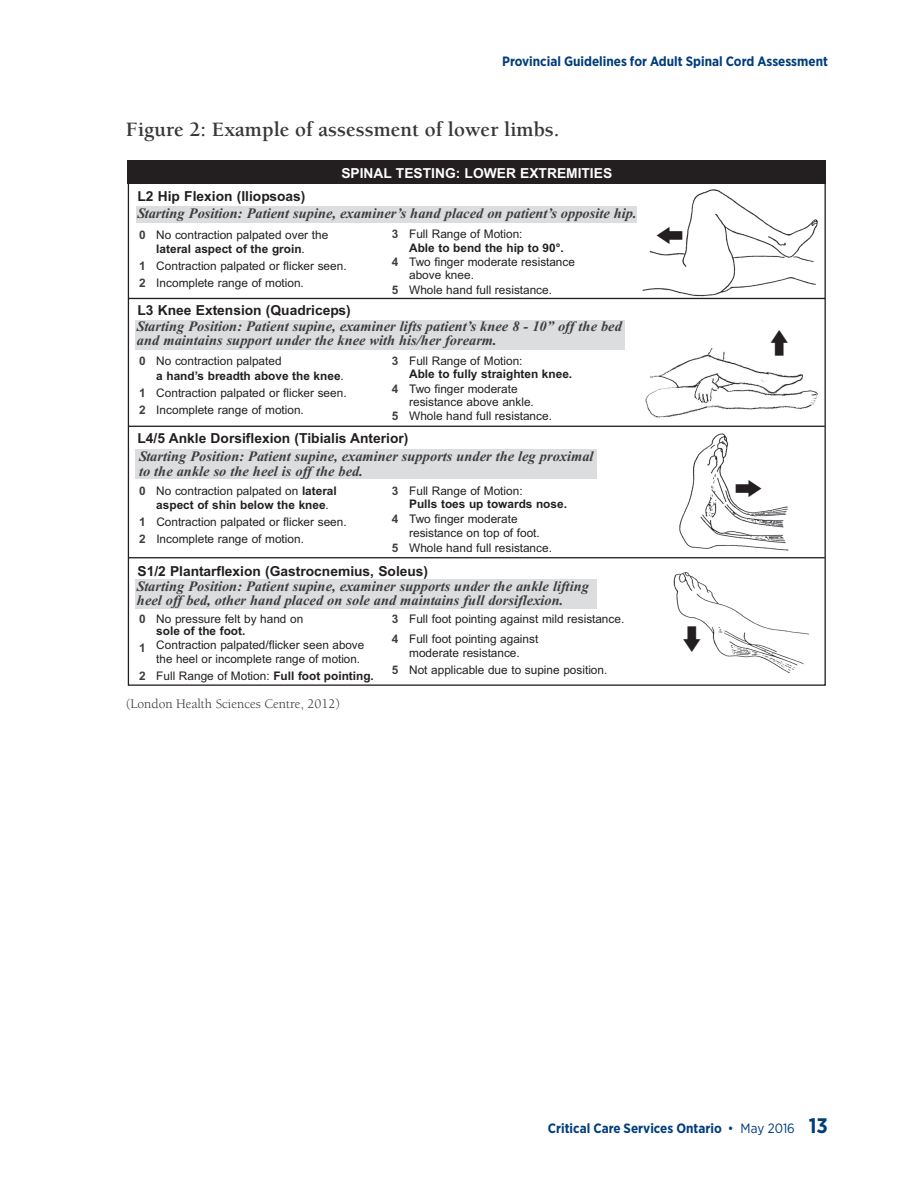
<style>
.page{position:relative;width:918px;height:1188px;background:#fff}
.page>*{position:absolute;margin:0;border:0;box-sizing:border-box;transform-origin:0 0}
.t1{font:700 21px "Berkeley";color:#383839}
.t2{font:italic 700 14.4px/14.4px "Times New Roman";color:#3e3e3f}
.t3{font:700 13.8px "Arial";color:#231f20}
.t4{font:700 13.8px "Arial";color:#fff}
.t5{font:700 13.5px "Gotham Narrow";color:#013d7d}
.t6{font:13.5px "Berkeley";color:#383839}
.t7{font:11.85px/17.1px "Arial";color:#231f20}
.t8{font:700 11.85px/13.2px "Arial";color:#231f20}
.t9{font:11.85px "Arial Narrow";color:#231f20;scale:1.2 1}
.s1{font-weight:700;color:#3e3e3f}
.s2{font-weight:700}
.s3{color:#3e3e3f}
.s4{font-weight:400}
.s5{font-family:"Arial Narrow"}
.s6{font-size:21px}
</style>
<div class="page">
<div style="left:128px;top:160px;width:698px;height:24px;background:#231f20"></div>
<svg style="left:127px;top:181px;width:699px;height:505px"></svg>
<svg style="left:657px;top:227px;width:26px;height:17px"></svg>
<svg style="left:771px;top:329px;width:17px;height:26px"></svg>
<svg style="left:736px;top:480px;width:25px;height:17px"></svg>
<svg style="left:683px;top:626px;width:17px;height:26px"></svg>
<p class="t5" style="left:502px;top:53px;width:327px">Provincial Guidelines for Adult Spinal Cord Assessment</p>
<h1 class="t1" style="left:126px;top:118px;width:435px">Figure 2: Example of assessment of lower limbs.</h1>
<p class="t4" style="left:341px;top:164px;width:272px">SPINAL TESTING: LOWER EXTREMITIES</p>
<p class="t3" style="left:137px;top:187px;width:169px">L2 Hip Flexion (Iliopsoas)</p>
<p class="t2" style="left:137px;top:205px;width:501px">Starting Position: Patient supine, examiner’s hand placed on patient’s opposite hip.</p>
<p class="t7" style="left:139px;top:227px;width:191px;line-height:14.4px;text-align:center"><span class="s1">0</span> No contraction palpated over the <span class="s2">lateral aspect of the groin</span>.</p>
<p class="t7" style="left:139px;top:257px;width:209px"><span class="s1">1</span> Contraction palpated or flicker seen.<br><span class="s1">2</span> Incomplete range of motion.</p>
<p class="t8" style="left:409px;top:228px;width:156px;text-indent:-17px"><span class="s3">3</span> <span class="s4">Full Range of Motion:<br></span>Able to bend the hip to 90°.</p>
<p class="t7" style="left:409px;top:255px;width:167px;line-height:13.2px;text-indent:-17px"><span class="s1">4</span> Two finger moderate resistance above knee.</p>
<p class="t7" style="left:392px;top:281px;width:162px"><span class="s1">5</span> Whole hand full resistance.</p>
<p class="t3" style="left:137px;top:301px;width:215px">L3 Knee Extension (Quadriceps)</p>
<p class="t2" style="left:137px;top:319px;width:486px">Starting Position: Patient supine, examiner lifts patient’s knee 8 - 10” off the bed and maintains support under the knee with his/her forearm.</p>
<p class="t8" style="left:156px;top:354px;width:189px;line-height:14.5px;text-indent:-17px"><span class="s3">0</span> <span class="s4">No contraction palpated<br></span>a hand’s breadth above the knee<span class="s4">.</span></p>
<p class="t7" style="left:139px;top:384px;width:209px"><span class="s1">1</span> Contraction palpated or flicker seen.<br><span class="s1">2</span> Incomplete range of motion.</p>
<p class="t8" style="left:409px;top:355px;width:165px;text-indent:-17px"><span class="s3">3</span> <span class="s4">Full Range of Motion:<br></span>Able to fully straighten knee.</p>
<p class="t7" style="left:409px;top:382px;width:126px;line-height:13.2px;text-indent:-17px"><span class="s1">4</span> Two finger moderate resistance above ankle.</p>
<p class="t7" style="left:392px;top:408px;width:162px"><span class="s1">5</span> Whole hand full resistance.</p>
<p class="t3" style="left:137px;top:429px;width:273px">L4/5 Ankle Dorsiflexion (Tibialis Anterior)</p>
<p class="t2" style="left:139px;top:449px;width:456px">Starting Position: Patient supine, examiner supports under the leg proximal to the ankle so the heel is off the bed.</p>
<p class="t8" style="left:156px;top:484px;width:182px;line-height:14.4px;text-indent:-17px"><span class="s3">0</span> <span class="s4">No contraction palpated on</span> lateral aspect of shin below the knee<span class="s4">.</span></p>
<p class="t7" style="left:139px;top:514px;width:209px"><span class="s1">1</span> Contraction palpated or flicker seen.<br><span class="s1">2</span> Incomplete range of motion.</p>
<p class="t8" style="left:409px;top:484px;width:159px;text-indent:-17px"><span class="s3">3</span> <span class="s4">Full Range of Motion:<br></span>Pulls toes up towards nose.</p>
<p class="t7" style="left:409px;top:513px;width:132px;line-height:13.2px;text-indent:-17px"><span class="s1">4</span> Two finger moderate resistance on top of foot.</p>
<p class="t7" style="left:392px;top:540px;width:162px"><span class="s1">5</span> Whole hand full resistance.</p>
<p class="t3" style="left:137px;top:562px;width:292px">S1/2 Plantarflexion (Gastrocnemius, Soleus)</p>
<p class="t2" style="left:137px;top:578px;width:453px">Starting Position: Patient supine, examiner supports under the ankle lifting heel off bed, other hand placed on sole and maintains full dorsiflexion.</p>
<p class="t7" style="left:156px;top:613px;width:148px;line-height:11.9px;text-indent:-17px"><span class="s1">0</span> No pressure felt by hand on <span class="s2">sole of the foot.</span></p>
<p class="t7" style="left:139px;top:637px;width:227px"><span class="s1">1</span> Contraction palpated/flicker seen <span class="s5">above</span></p>
<p class="t9" style="left:156px;top:650px;width:171px">the heel or incomplete range of motion.</p>
<p class="t7" style="left:139px;top:667px;width:236px"><span class="s1">2</span> Full Range of Motion: <span class="s2">Full foot pointing.</span></p>
<p class="t6" style="left:126px;top:697px;width:216px">(London Health Sciences Centre, 2012)</p>
<p class="t7" style="left:392px;top:609px;width:234px;line-height:19.8px"><span class="s1">3</span> Full foot pointing against mild resistance.<br><span class="s1">4</span> Full foot pointing against</p>
<p class="t7" style="left:392px;top:645px;width:217px;text-indent:17px">moderate resistance.<br><span class="s1">5</span> Not applicable due to supine position.</p>
<p class="t5" style="left:548px;top:1119px;width:282px">Critical Care Services Ontario <span class="s4">• May 2016</span> <span class="s6">13</span></p>
</div>
